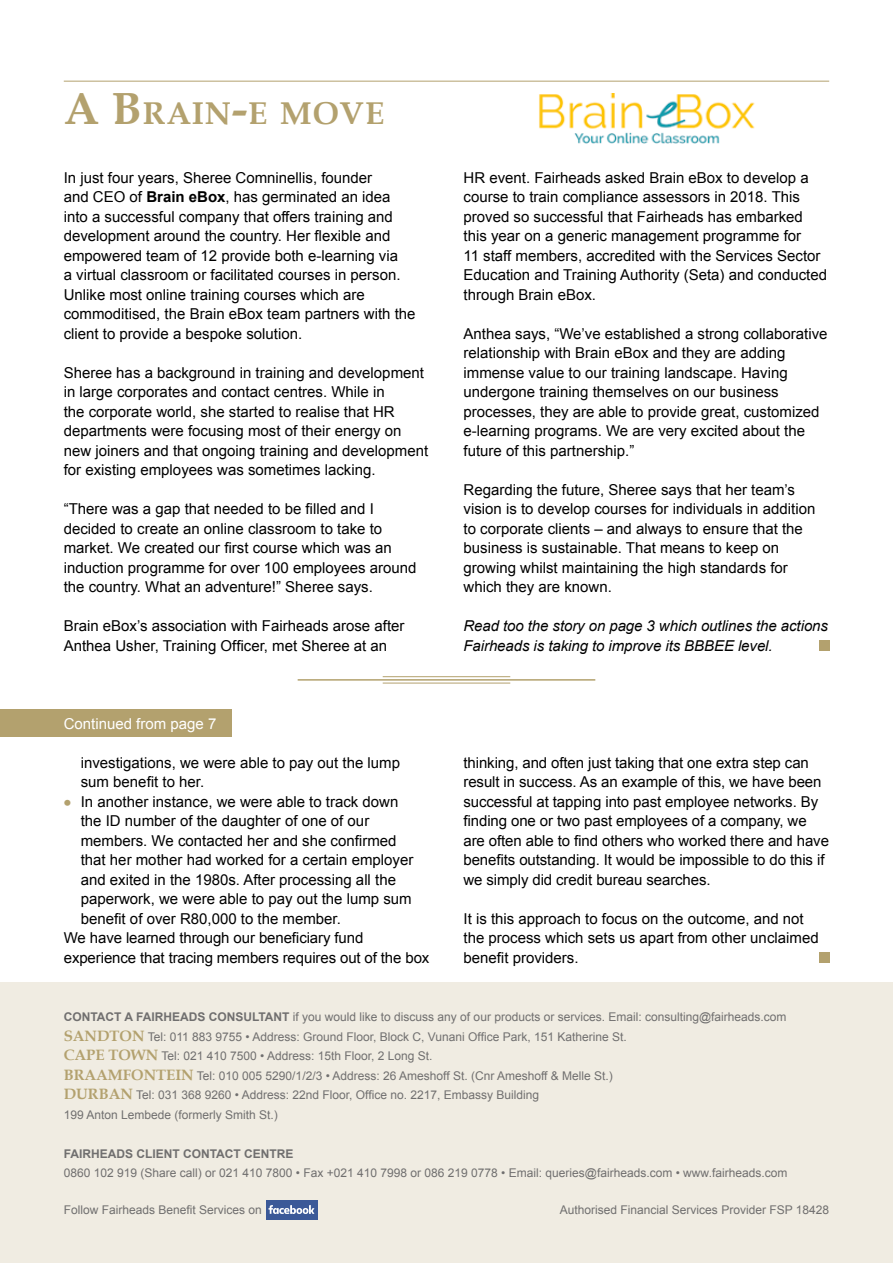
<style>
.page{position:relative;width:893px;height:1263px;background:#fff}
.page>*{position:absolute;margin:0;border:0;box-sizing:border-box;transform-origin:0 0}
.t1{font:700 31.5px "Book Antiqua";letter-spacing:.03em;color:#b3a16e}
.t2{font:15px/19.5px "Arial";color:#000}
.t3{font:italic 15px/19.5px "Arial";letter-spacing:-.005em;color:#000}
.t4{font:15px "Arial";color:#fff}
.t5{font:12px/19.5px "Arial";color:#706f6f}
.t6{font:700 12px "Arial";color:#706f6f}
.s1{font-size:45px}
.s2{font-weight:700}
.s3{font-weight:700;font-size:21px;color:#b3a16e}
.s4{font-family:"Book Antiqua";font-weight:700;font-size:15px;color:#b3a16e}
</style>
<div class="page">
<hr style="left:64px;top:81px;width:765px;height:1px;background:#b3a16e">
<div style="left:0;top:982px;width:893px;height:281px;background:#f0ece2"></div>
<div style="left:266px;top:1200px;width:51px;height:19px;background:#3b5998"></div>
<svg style="left:269px;top:1205px;width:45px;height:9px"></svg>
<img style="left:539px;top:94px;width:216px;height:50px">
<div style="left:819px;top:640px;width:10px;height:11px;background:#b3a16e"></div>
<div style="left:0;top:709px;width:232px;height:28px;background:#b3a16e"></div>
<div style="left:819px;top:952px;width:10px;height:11px;background:#b3a16e"></div>
<hr style="left:298px;top:679px;width:297px;height:2px;background:#b3a16e">
<hr style="left:383px;top:683px;width:127px;height:1px;background:#b3a16e">
<hr style="left:383px;top:676px;width:127px;height:1px;background:#b3a16e">
<h1 class="t1" style="left:64px;top:95px;width:322px"><span class="s1">A B</span>RAIN<span class="s1">-</span>E MOVE</h1>
<p class="t2" style="left:64px;top:168px;width:353px">In just four years, Sheree Comninellis, founder<br>and CEO of <span class="s2">Brain eBox</span>, has germinated an idea into a successful company that offers training and development around the country. Her flexible and empowered team of 12 provide both e-learning via<br>a virtual classroom or facilitated courses in person.<br>Unlike most online training courses which are commoditised, the Brain eBox team partners with the client to provide a bespoke solution.</p>
<p class="t2" style="left:64px;top:363px;width:366px">Sheree has a background in training and development in large corporates and contact centres. While in<br>the corporate world, she started to realise that HR departments were focusing most of their energy on new joiners and that ongoing training and development for existing employees was sometimes lacking.</p>
<p class="t2" style="left:64px;top:499px;width:354px">“There was a gap that needed to be filled and I decided to create an online classroom to take to market. We created our first course which was an induction programme for over 100 employees around the country. What an adventure!” Sheree says.</p>
<p class="t2" style="left:64px;top:616px;width:342px">Brain eBox’s association with Fairheads arose after<br>Anthea Usher, Training Officer, met Sheree at an</p>
<p class="t4" style="left:64px;top:713px;width:154px">Continued from page 7</p>
<p class="t2" style="left:81px;top:753px;width:321px">investigations, we were able to pay out the lump sum benefit to her.</p>
<p class="t2" style="left:64px;top:792px;width:336px"><span class="s3">•</span> In another instance, we were able to track down</p>
<p class="t2" style="left:81px;top:811px;width:290px">the ID number of the daughter of one of our</p>
<p class="t2" style="left:81px;top:831px;width:317px">members. We contacted her and she confirmed</p>
<p class="t2" style="left:81px;top:850px;width:334px">that her mother had worked for a certain employer</p>
<p class="t2" style="left:81px;top:870px;width:317px">and exited in the 1980s. After processing all the</p>
<p class="t2" style="left:81px;top:889px;width:332px">paperwork, we were able to pay out the lump sum</p>
<p class="t2" style="left:81px;top:909px;width:262px">benefit of over R80,000 to the member.</p>
<p class="t2" style="left:64px;top:928px;width:301px">We have learned through our beneficiary fund</p>
<p class="t2" style="left:64px;top:948px;width:367px">experience that tracing members requires out of the box</p>
<p class="t2" style="left:463px;top:168px;width:365px">HR event. Fairheads asked Brain eBox to develop a course to train compliance assessors in 2018. This proved so successful that Fairheads has embarked this year on a generic management programme for<br>11 staff members, accredited with the Services Sector Education and Training Authority (Seta) and conducted through Brain eBox.</p>
<p class="t2" style="left:463px;top:324px;width:366px">Anthea says, “We’ve established a strong collaborative relationship with Brain eBox and they are adding immense value to our training landscape. Having undergone training themselves on our business processes, they are able to provide great, customized e-learning programs. We are very excited about the future of this partnership.”</p>
<p class="t2" style="left:463px;top:480px;width:353px">Regarding the future, Sheree says that her team’s vision is to develop courses for individuals in addition to corporate clients – and always to ensure that the business is sustainable. That means to keep on growing whilst maintaining the high standards for which they are known.</p>
<p class="t3" style="left:463px;top:616px;width:366px">Read too the story on page 3 which outlines the actions<br>Fairheads is taking to improve its BBBEE level.</p>
<p class="t2" style="left:463px;top:753px;width:367px">thinking, and often just taking that one extra step can result in success. As an example of this, we have been successful at tapping into past employee networks. By finding one or two past employees of a company, we are often able to find others who worked there and have benefits outstanding. It would be impossible to do this if we simply did credit bureau searches.</p>
<p class="t2" style="left:463px;top:909px;width:357px">It is this approach to focus on the outcome, and not the process which sets us apart from other unclaimed benefit providers.</p>
<p class="t5" style="left:64px;top:1007px;width:724px"><span class="s2">CONTACT A FAIRHEADS CONSULTANT</span> if you would like to discuss any of our products or services. Email: consulting@fairheads.com <span class="s4">SANDTON</span> Tel: 011 883 9755 • Address: Ground Floor, Block C, Vunani Office Park, 151 Katherine St.<br><span class="s4">CAPE TOWN</span> Tel: 021 410 7500 • Address: 15th Floor, 2 Long St.<br><span class="s4">BRAAMFONTEIN</span> Tel: 010 005 5290/1/2/3 • Address: 26 Ameshoff St. (Cnr Ameshoff &amp; Melle St.)<br><span class="s4">DURBAN</span> Tel: 031 368 9260 • Address: 22nd Floor, Office no. 2217, Embassy Building<br>199 Anton Lembede (formerly Smith St.)</p>
<p class="t6" style="left:64px;top:1145px;width:231px">FAIRHEADS CLIENT CONTACT CENTRE</p>
<p class="t5" style="left:64px;top:1163px;width:725px">0860 102 919 (Share call) or 021 410 7800 • Fax +021 410 7998 or 086 219 0778 • Email: queries@fairheads.com • www.fairheads.com</p>
<p class="t5" style="left:64px;top:1200px;width:200px">Follow Fairheads Benefit Services on</p>
<p class="t5" style="left:560px;top:1200px;width:271px">Authorised Financial Services Provider FSP 18428</p>
</div>
